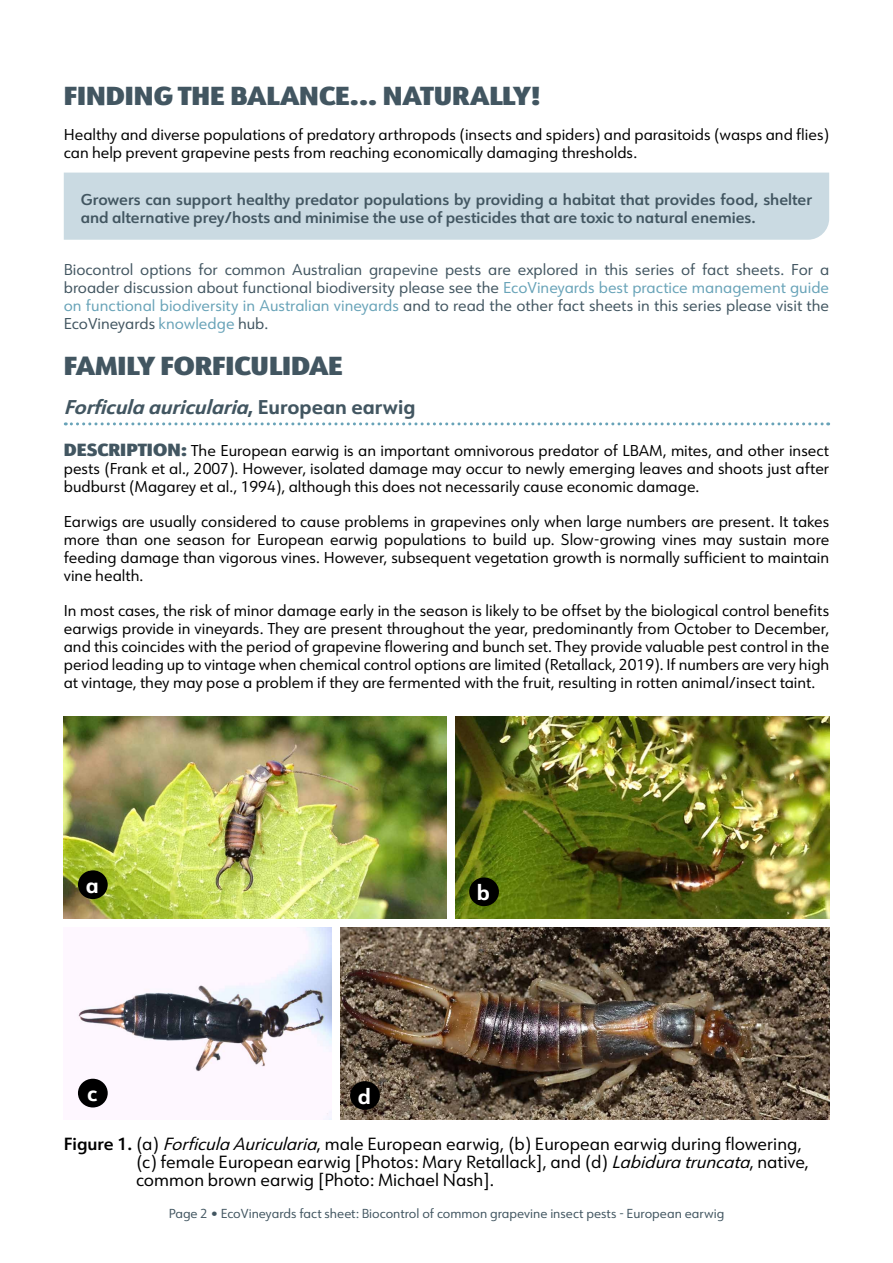
<style>
.page{position:relative;width:893px;height:1263px;background:#fff}
.page>*{position:absolute;margin:0;border:0;box-sizing:border-box;transform-origin:0 0}
.Heading_1{font:25.5px "URW Form Poster";color:#425661}
.t1{font:700 21px "URW Form";color:#fff}
.Heading_2{font:italic 700 19.5px "URW Form";color:#425661}
.Figure_title{font:17.25px/18px "URW Form";color:#000}
.Body_text{font:15.3px/18px "URW Form";color:#000;text-align:justify}
.Body_text-2{font:15.3px/18px "URW Form";color:#425661;text-align:justify}
.Body_text_BOLD_start{font:15.3px/18px "URW Form";color:#000;text-align:justify}
.Breakout_copy{font:600 15.3px/18px "URW Form";color:#425661}
.t2{font:12.75px "URW Form";color:#425661}
.s1{color:#68a3b8}
.s2{font-style:normal}
.s3{font-family:"URW Form Poster";font-size:17.25px;color:#425661}
.s4{font-weight:600}
.s5{font-style:italic}
</style>
<div class="page">
<div style="left:64px;top:173px;width:765px;height:67px;background:#cadae2"></div>
<svg style="left:65px;top:422px;width:764px;height:3px"></svg>
<img style="left:64px;top:716px;width:382px;height:202px">
<img style="left:455px;top:716px;width:374px;height:202px">
<img style="left:77px;top:927px;width:255px;height:192px">
<img style="left:340px;top:927px;width:489px;height:192px">
<div style="left:78px;top:870px;width:30px;height:29px;background:#000;border-radius:50%"></div>
<div style="left:469px;top:877px;width:30px;height:29px;background:#000;border-radius:50%"></div>
<div style="left:78px;top:1079px;width:30px;height:28px;background:#000;border-radius:50%"></div>
<div style="left:350px;top:1081px;width:30px;height:29px;background:#000;border-radius:50%"></div>
<p class="Heading_1" style="left:64px;top:77px;width:478px">FINDING THE BALANCE... NATURALLY!</p>
<p class="Body_text" style="left:64px;top:125px;width:767px">Healthy and diverse populations of predatory arthropods (insects and spiders) and parasitoids (wasps and flies) can help prevent grapevine pests from reaching economically damaging thresholds.</p>
<p class="Breakout_copy" style="left:81px;top:191px;width:733px">Growers can support healthy predator populations by providing a habitat that provides food, shelter and alternative prey/hosts and minimise the use of pesticides that are toxic to natural enemies.</p>
<p class="Body_text-2" style="left:64px;top:260px;width:767px">Biocontrol options for common Australian grapevine pests are explored in this series of fact sheets. For a broader discussion about functional biodiversity please see the <span class="s1">EcoVineyards best practice management guide on functional biodiversity in Australian vineyards</span> and to read the other fact sheets in this series please visit the EcoVineyards <span class="s1">knowledge</span> hub.</p>
<p class="Heading_1" style="left:64px;top:347px;width:281px">FAMILY FORFICULIDAE</p>
<p class="Heading_2" style="left:64px;top:393px;width:353px">Forficulaauricularia<span class="s2">, E u r o p e a n e a r w i g</span></p>
<p class="Body_text_BOLD_start" style="left:64px;top:441px;width:767px"><span class="s3">DESCRIPTION:</span> The European earwig is an important omnivorous predator of LBAM, mites, and other insect pests (Frank et al., 2007). However, isolated damage may occur to newly emerging leaves and shoots just after budburst (Magarey et al., 1994), although this does not necessarily cause economic damage.</p>
<p class="Body_text" style="left:64px;top:512px;width:767px">Earwigs are usually considered to cause problems in grapevines only when large numbers are present. It takes more than one season for European earwig populations to build up. Slow-growing vines may sustain more feeding damage than vigorous vines. However, subsequent vegetation growth is normally sufficient to maintain vine health.</p>
<p class="Body_text" style="left:64px;top:601px;width:767px">In most cases, the risk of minor damage early in the season is likely to be offset by the biological control benefits earwigs provide in vineyards. They are present throughout the year, predominantly from October to December, and this coincides with the period of grapevine flowering and bunch set. They provide valuable pest control in the period leading up to vintage when chemical control options are limited (Retallack, 2019). If numbers are very high at vintage, they may pose a problem if they are fermented with the fruit, resulting in rotten animal/insect taint.</p>
<p class="t1" style="left:86px;top:871px;width:14px">a</p>
<p class="t1" style="left:477px;top:878px;width:15px">b</p>
<p class="t1" style="left:87px;top:1079px;width:12px">c</p>
<p class="t1" style="left:358px;top:1081px;width:15px">d</p>
<p class="Figure_title" style="left:136px;top:1134px;width:674px;text-indent:-72px"><span class="s4">Figure 1.</span> (a) <span class="s5">ForficulaAuricularia</span>, male European earwig, (b) European earwig during flowering, (c) female European earwig [Photos: Mary Retallack], and (d) <span class="s5">Labiduratruncata</span>, native, common brown earwig [Photo: Michael Nash].</p>
<p class="t2" style="left:168px;top:1205px;width:557px">Page 2 • EcoVineyards fact sheet: Biocontrol of common grapevine insect pests - European earwig</p>
</div>
